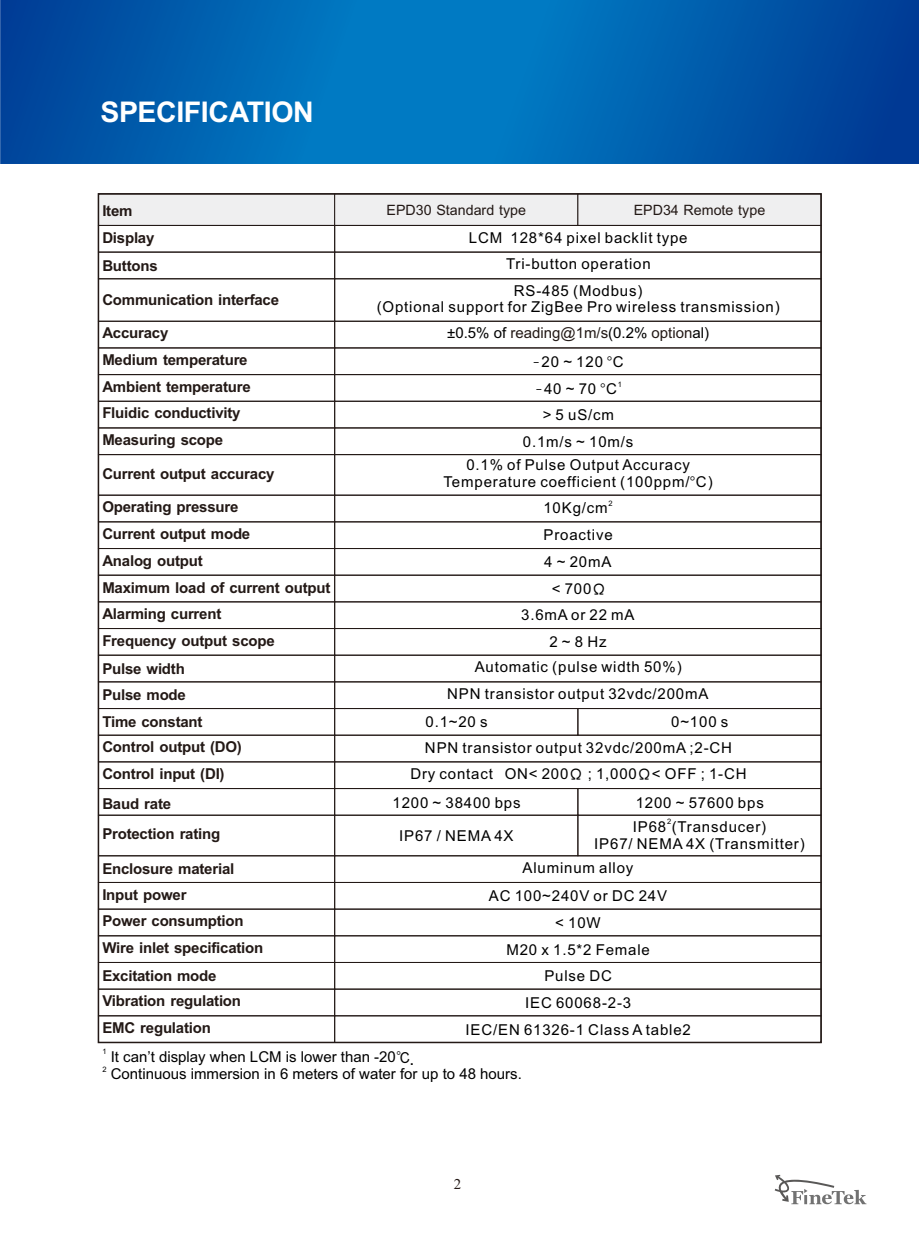
<style>
.page{position:relative;width:919px;height:1238px;background:#fff}
.page>*{position:absolute;margin:0;border:0;box-sizing:border-box;transform-origin:0 0}
.t1{font:700 28.5px "Arial";letter-spacing:-.015em;color:#fff}
.t2{font:15px/26.7px "Arial";letter-spacing:.055em;color:#000;text-align:center}
.t3{font:700 15px/26.5px "Arial";letter-spacing:-.015em;color:#231916}
.t4{font:15px "Arial";color:#000}
.t5{font:15px "Arial";color:#231916}
.t6{font:15px "Times New Roman";color:#231916}
.t7{font:14.25px "Arial";color:#231916}
.t8{font:7.5px "Arial";color:#000}
.s1{color:#000}
.s2{font-family:"DF Hei Md HK BF"}
.s3{font-family:"Commercial Pi BT"}
</style>
<div class="page">
<div style="left:98px;top:193px;width:237px;height:33px;background:#efeff0"></div>
<div style="left:334px;top:193px;width:244px;height:33px;background:#efeff0"></div>
<div style="left:98px;top:814px;width:237px;height:42px;border:1px solid #231916"></div>
<div style="left:98px;top:855px;width:237px;height:27px;border:1px solid #231916"></div>
<div style="left:98px;top:908px;width:237px;height:28px;border:1px solid #231916"></div>
<div style="left:98px;top:882px;width:237px;height:27px;border:1px solid #231916"></div>
<div style="left:98px;top:935px;width:237px;height:27px;border:1px solid #231916"></div>
<div style="left:334px;top:908px;width:487px;height:28px;border:1px solid #231916"></div>
<div style="left:334px;top:882px;width:487px;height:27px;border:1px solid #231916"></div>
<div style="left:98px;top:962px;width:237px;height:27px;border:1px solid #231916"></div>
<div style="left:334px;top:962px;width:487px;height:27px;border:1px solid #231916"></div>
<div style="left:98px;top:988px;width:237px;height:28px;border:1px solid #231916"></div>
<div style="left:334px;top:988px;width:487px;height:28px;border:1px solid #231916"></div>
<div style="left:98px;top:1015px;width:237px;height:27px;border:1px solid #231916"></div>
<div style="left:334px;top:1015px;width:487px;height:27px;border:1px solid #231916"></div>
<svg style="left:774px;top:1174px;width:92px;height:30px"></svg>
<svg style="left:0;top:0;width:918px;height:164px;background:#0060af"></svg>
<div style="left:577px;top:193px;width:244px;height:33px;background:#efeff0"></div>
<div style="left:334px;top:814px;width:244px;height:42px;border:1px solid #231916"></div>
<div style="left:577px;top:814px;width:244px;height:42px;border:1px solid #231916"></div>
<div style="left:98px;top:788px;width:237px;height:27px;border:1px solid #231916"></div>
<div style="left:334px;top:788px;width:244px;height:27px;border:1px solid #231916"></div>
<div style="left:577px;top:788px;width:244px;height:27px;border:1px solid #231916"></div>
<div style="left:98px;top:734px;width:237px;height:28px;border:1px solid #231916"></div>
<div style="left:334px;top:734px;width:487px;height:28px;border:1px solid #231916"></div>
<div style="left:98px;top:761px;width:237px;height:27px;border:1px solid #231916"></div>
<div style="left:334px;top:761px;width:487px;height:27px;border:1px solid #231916"></div>
<div style="left:334px;top:681px;width:487px;height:28px;border:1px solid #231916"></div>
<div style="left:98px;top:681px;width:237px;height:28px;border:1px solid #231916"></div>
<div style="left:98px;top:654px;width:237px;height:28px;border:1px solid #231916"></div>
<div style="left:334px;top:654px;width:487px;height:28px;border:1px solid #231916"></div>
<div style="left:98px;top:601px;width:237px;height:28px;border:1px solid #231916"></div>
<div style="left:334px;top:575px;width:487px;height:27px;border:1px solid #231916"></div>
<div style="left:334px;top:601px;width:487px;height:28px;border:1px solid #231916"></div>
<div style="left:98px;top:575px;width:237px;height:27px;border:1px solid #231916"></div>
<div style="left:334px;top:548px;width:487px;height:27px;border:1px solid #231916"></div>
<div style="left:98px;top:521px;width:237px;height:28px;border:1px solid #231916"></div>
<div style="left:334px;top:495px;width:487px;height:27px;border:1px solid #231916"></div>
<div style="left:98px;top:495px;width:237px;height:27px;border:1px solid #231916"></div>
<div style="left:334px;top:401px;width:487px;height:27px;border:1px solid #231916"></div>
<div style="left:334px;top:427px;width:487px;height:28px;border:1px solid #231916"></div>
<div style="left:98px;top:401px;width:237px;height:27px;border:1px solid #231916"></div>
<div style="left:334px;top:374px;width:487px;height:27px;border:1px solid #231916"></div>
<div style="left:98px;top:347px;width:237px;height:28px;border:1px solid #231916"></div>
<div style="left:334px;top:321px;width:487px;height:27px;border:1px solid #231916"></div>
<div style="left:98px;top:321px;width:237px;height:27px;border:1px solid #231916"></div>
<div style="left:334px;top:252px;width:487px;height:27px;border:1px solid #231916"></div>
<div style="left:98px;top:252px;width:237px;height:27px;border:1px solid #231916"></div>
<div style="left:334px;top:225px;width:487px;height:27px;border:1px solid #231916"></div>
<div style="left:98px;top:225px;width:237px;height:27px;border:1px solid #231916"></div>
<div style="left:98px;top:454px;width:237px;height:41px;border:1px solid #231916"></div>
<div style="left:334px;top:454px;width:487px;height:41px;border:1px solid #231916"></div>
<h1 class="t1" style="left:100px;top:101px;width:215px">SPECIFICATION</h1>
<p class="t3" style="left:102px;top:198px;width:32px">Item</p>
<p class="t7" style="left:386px;top:204px;width:141px">EPD30 Standard type</p>
<p class="t7" style="left:633px;top:204px;width:133px">EPD34 Remote type</p>
<p class="t2" style="left:469px;top:225px;width:220px">LCM 128*64 pixel backlit type</p>
<p class="t2" style="left:376px;top:283px;width:404px;line-height:16.8px">RS-485 (Modbus)<br>(Optional support for ZigBee Pro wireless transmission)</p>
<p class="t3" style="left:102px;top:225px;width:54px">Display</p>
<p class="t2" style="left:506px;top:252px;width:146px">Tri-button operation</p>
<p class="t3" style="left:102px;top:253px;width:57px">Buttons</p>
<p class="t3" style="left:102px;top:285px;width:178px;line-height:33px">Communication interface<br>Accuracy</p>
<p class="t3" style="left:102px;top:348px;width:150px">Medium temperature<br>Ambient temperature<br>Fluidic conductivity<br>Measuring scope</p>
<p class="t3" style="left:102px;top:461px;width:174px">Current output accuracy</p>
<p class="t5" style="left:447px;top:327px;width:263px"><span class="s1">±0.5% of</span> reading@1m/s<span class="s1">(0.2%</span> option<span class="s1">al)</span></p>
<p class="t2" style="left:532px;top:349px;width:92px"><span class="s2">-</span>20 ~ 120 <span class="s3">B</span>C</p>
<p class="t2" style="left:535px;top:377px;width:83px"><span class="s2">-</span>40 ~ 70 <span class="s3">B</span>C</p>
<p class="t8" style="left:617px;top:381px;width:6px">1</p>
<p class="t2" style="left:523px;top:403px;width:112px">&gt; 5 uS/cm<br>0.1m/s ~ 10m/s</p>
<p class="t2" style="left:443px;top:458px;width:270px;line-height:16.8px">0.1% of Pulse Output Accuracy<br>Temperature coefficient (100ppm/<span class="s3">B</span>C)</p>
<p class="t2" style="left:521px;top:523px;width:115px">Proactive<br>4 ~ 20mA<br>&lt; 700<span class="s2">Ω<br></span>3.6mA or 22 mA<br>2 ~ 8 Hz</p>
<p class="t2" style="left:474px;top:655px;width:208px">Automatic (pulse width 50%)</p>
<p class="t3" style="left:102px;top:495px;width:138px">Operating pressure</p>
<p class="t2" style="left:543px;top:496px;width:66px">10Kg/cm</p>
<p class="t8" style="left:608px;top:500px;width:6px">2</p>
<p class="t3" style="left:102px;top:522px;width:230px">Current output mode<br>Analog output<br>Maximum load of current output<br>Alarming current<br>Frequency output scope</p>
<p class="t3" style="left:102px;top:656px;width:85px">Pulse width<br>Pulse mode</p>
<p class="t2" style="left:447px;top:682px;width:263px">NPN transistor output 32vdc/200mA</p>
<p class="t2" style="left:425px;top:710px;width:64px">0.1~20 s</p>
<p class="t2" style="left:425px;top:735px;width:308px">NPN transistor output 32vdc/200mA ;2-CH</p>
<p class="t2" style="left:410px;top:761px;width:337px">Dry contact ON&lt; 200<span class="s2">Ω</span> ; 1,000<span class="s2">Ω</span>&lt; OFF ; 1-CH</p>
<p class="t2" style="left:392px;top:788px;width:130px;line-height:32.5px">1200 ~ 38400 bps<br>IP67 / NEMA 4X</p>
<p class="t2" style="left:489px;top:854px;width:180px;line-height:28.2px">Aluminum alloy<br>AC 100~240V or DC 24V</p>
<p class="t2" style="left:671px;top:710px;width:59px">0~100 s</p>
<p class="t3" style="left:102px;top:710px;width:141px;line-height:25.2px">Time constant<br>Control output (DO)</p>
<p class="t3" style="left:102px;top:760px;width:124px;line-height:30.2px">Control input (DI)<br>Baud rate<br>Protection rating</p>
<p class="t3" style="left:102px;top:857px;width:133px;line-height:25.2px">Enclosure material<br>Input power</p>
<p class="t3" style="left:102px;top:909px;width:143px">Power consumption</p>
<p class="t2" style="left:555px;top:910px;width:47px">&lt; 10W</p>
<p class="t2" style="left:635px;top:791px;width:130px">1200 ~ 57600 bps</p>
<p class="t8" style="left:667px;top:819px;width:6px">2</p>
<p class="t2" style="left:594px;top:819px;width:212px;line-height:16.8px">IP68 (Transducer)<br>IP67/ NEMA 4X (Transmitter)</p>
<p class="t3" style="left:102px;top:935px;width:162px;line-height:27.9px">Wire inlet specification<br>Excitation mode</p>
<p class="t3" style="left:102px;top:989px;width:140px">Vibration regulation</p>
<p class="t2" style="left:525px;top:990px;width:107px">IEC 60068-2-3</p>
<p class="t2" style="left:506px;top:937px;width:145px">M20 x 1.5*2 Female<br>Pulse DC</p>
<p class="t3" style="left:102px;top:1015px;width:110px">EMC regulation</p>
<p class="t2" style="left:465px;top:1017px;width:227px">IEC/EN 61326-1 Class A table2</p>
<p class="t8" style="left:102px;top:1048px;width:6px">1</p>
<p class="t4" style="left:111px;top:1050px;width:309px">It can’t display when LCM is lower than -20<span class="s2">℃.</span></p>
<p class="t8" style="left:102px;top:1066px;width:6px">2</p>
<p class="t4" style="left:111px;top:1068px;width:412px">Continuous immersion in 6 meters of water for up to 48 hours.</p>
<p class="t6" style="left:454px;top:1177px;width:9px">2</p>
</div>
